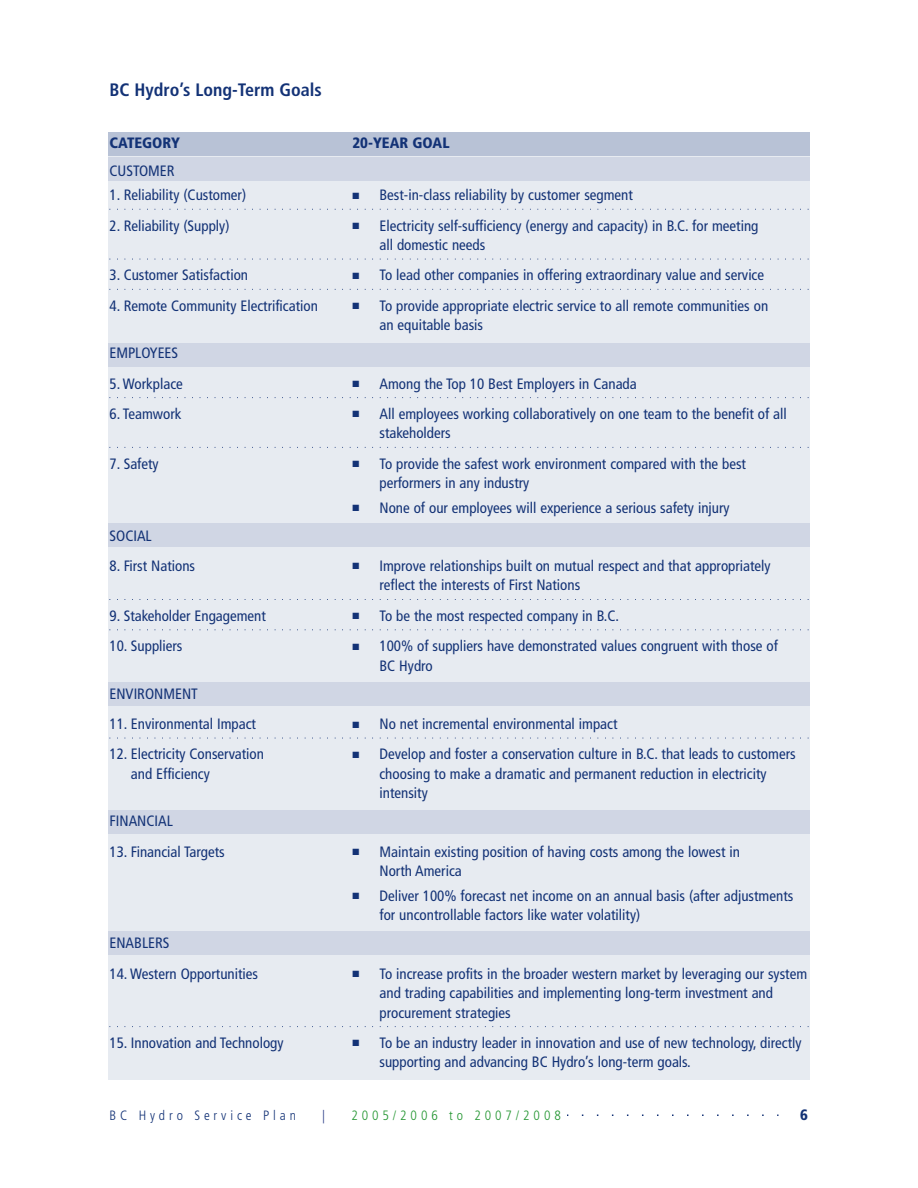
<style>
.page{position:relative;width:918px;height:1188px;background:#fff}
.page>*{position:absolute;margin:0;border:0;box-sizing:border-box;transform-origin:0 0}
.t1{font:700 condensed 18px "Frutiger";color:#133276}
.t2{font:condensed 15px/19.5px "Frutiger";color:#133276}
.t3{font:900 condensed 15px "Frutiger";color:#133276}
.t4{font:300 condensed 13.5px "Frutiger";letter-spacing:.29em;color:#229530}
.t5{font:300 condensed 13.5px "Frutiger";letter-spacing:.29em;color:#133276}
.t6{font:300 condensed 13.5px "Frutiger";color:#12267a}
.s1{color:#e7ebf1}
</style>
<div class="page">
<div style="left:108px;top:135px;width:702px;height:945px;background:#e7ebf1"></div>
<div style="left:108px;top:343px;width:702px;height:24px;background:#d0d6e4"></div>
<div style="left:108px;top:524px;width:702px;height:24px;background:#d0d6e4"></div>
<div style="left:108px;top:682px;width:702px;height:24px;background:#d0d6e4"></div>
<div style="left:108px;top:810px;width:702px;height:24px;background:#d0d6e4"></div>
<div style="left:108px;top:932px;width:702px;height:24px;background:#d0d6e4"></div>
<div style="left:108px;top:132px;width:702px;height:24px;background:#b8c2d6"></div>
<div style="left:108px;top:157px;width:702px;height:24px;background:#d0d6e4"></div>
<svg style="left:567px;top:1114px;width:211px;height:2px"></svg>
<svg style="left:110px;top:209px;width:699px;height:1px"></svg>
<svg style="left:110px;top:259px;width:699px;height:1px"></svg>
<svg style="left:110px;top:289px;width:699px;height:1px"></svg>
<svg style="left:110px;top:397px;width:699px;height:1px"></svg>
<svg style="left:110px;top:447px;width:699px;height:1px"></svg>
<svg style="left:110px;top:599px;width:699px;height:1px"></svg>
<svg style="left:110px;top:629px;width:699px;height:1px"></svg>
<svg style="left:110px;top:738px;width:699px;height:1px"></svg>
<svg style="left:110px;top:1026px;width:699px;height:1px"></svg>
<p class="t1" style="left:110px;top:82px;width:214px">BC Hydro’s Long-Term Goals</p>
<p class="t3" style="left:110px;top:136px;width:72px">CATEGORY</p>
<p class="t3" style="left:352px;top:136px;width:99px">20-YEAR GOAL</p>
<p class="t2" style="left:110px;top:162px;width:67px">CUSTOMER</p>
<p class="t2" style="left:110px;top:186px;width:138px">1. Reliability (Customer)</p>
<p class="t2" style="left:352px;top:186px;width:282px">■ Best-in-class reliability by customer segment</p>
<p class="t2" style="left:110px;top:217px;width:122px">2. Reliability (Supply)</p>
<p class="t2" style="left:380px;top:217px;width:380px;text-indent:-27px">■ Electricity self-sufficiency (energy and capacity) in B.C. for meeting all domestic needs</p>
<p class="t2" style="left:110px;top:267px;width:140px">3. Customer Satisfaction</p>
<p class="t2" style="left:352px;top:267px;width:413px">■ To lead other companies in offering extraordinary value and service</p>
<p class="t2" style="left:110px;top:297px;width:210px">4. Remote Community Electrification</p>
<p class="t2" style="left:380px;top:297px;width:390px;text-indent:-27px">■ To provide appropriate electric service to all remote communities on an equitable basis</p>
<p class="t2" style="left:110px;top:345px;width:70px">EMPLOYEES</p>
<p class="t2" style="left:110px;top:375px;width:75px">5. Workplace</p>
<p class="t2" style="left:352px;top:375px;width:286px">■ Among the Top 10 Best Employers in Canada</p>
<p class="t2" style="left:110px;top:405px;width:73px">6. Teamwork</p>
<p class="t2" style="left:380px;top:405px;width:409px;text-indent:-27px">■ All employees working collaboratively on one team to the benefit of all stakeholders</p>
<p class="t2" style="left:110px;top:455px;width:51px">7. Safety</p>
<p class="t2" style="left:380px;top:455px;width:368px;text-indent:-27px">■ To provide the safest work environment compared with the best performers in any industry</p>
<p class="t2" style="left:352px;top:499px;width:379px">■ None of our employees will experience a serious safety injury</p>
<p class="t2" style="left:110px;top:527px;width:44px">SOCIAL</p>
<p class="t2" style="left:110px;top:557px;width:87px">8. First Nations</p>
<p class="t2" style="left:380px;top:557px;width:393px;text-indent:-27px">■ Improve relationships built on mutual respect and that appropriately reflect the interests of First Nations</p>
<p class="t2" style="left:110px;top:607px;width:158px">9. Stakeholder Engagement</p>
<p class="t2" style="left:352px;top:607px;width:268px">■ To be the most respected company in B.C.</p>
<p class="t2" style="left:110px;top:637px;width:75px">10. Suppliers</p>
<p class="t2" style="left:380px;top:637px;width:400px;text-indent:-27px">■ 100% of suppliers have demonstrated values congruent with those of<br>BC Hydro</p>
<p class="t2" style="left:110px;top:685px;width:90px">ENVIRONMENT</p>
<p class="t2" style="left:110px;top:715px;width:148px">11. Environmental Impact</p>
<p class="t2" style="left:352px;top:715px;width:266px">■ No net incremental environmental impact</p>
<p class="t2" style="left:110px;top:746px;width:156px">12. Electricity Conservation</p>
<p class="t2" style="left:352px;top:746px;width:445px">■ Develop and foster a conservation culture in B.C. that leads to customers</p>
<p class="t2" style="left:110px;top:765px;width:102px"><span class="s1">12.</span> and Efficiency</p>
<p class="t2" style="left:379px;top:765px;width:389px">choosing to make a dramatic and permanent reduction in electricity intensity</p>
<p class="t2" style="left:110px;top:813px;width:65px">FINANCIAL</p>
<p class="t2" style="left:110px;top:843px;width:117px">13. Financial Targets</p>
<p class="t2" style="left:380px;top:843px;width:362px;text-indent:-27px">■ Maintain existing position of having costs among the lowest in<br>North America</p>
<p class="t2" style="left:380px;top:887px;width:415px;text-indent:-27px">■ Deliver 100% forecast net income on an annual basis (after adjustments for uncontrollable factors like water volatility)</p>
<p class="t2" style="left:110px;top:935px;width:62px">ENABLERS</p>
<p class="t2" style="left:110px;top:965px;width:150px">14. Western Opportunities</p>
<p class="t2" style="left:380px;top:965px;width:429px;text-indent:-27px">■ To increase profits in the broader western market by leveraging our system and trading capabilities and implementing long-term investment and procurement strategies</p>
<p class="t2" style="left:110px;top:1034px;width:176px">15. Innovation and Technology</p>
<p class="t2" style="left:380px;top:1034px;width:424px;text-indent:-27px">■ To be an industry leader in innovation and use of new technology, directly supporting and advancing BC Hydro’s long-term goals.</p>
<p class="t5" style="left:110px;top:1110px;width:188px">BC Hydro Service Plan</p>
<p class="t6" style="left:322px;top:1110px;width:4px">|</p>
<p class="t4" style="left:351px;top:1110px;width:211px">2005/2006 to 2007/2008</p>
<p class="t3" style="left:800px;top:1108px;width:9px">6</p>
</div>
